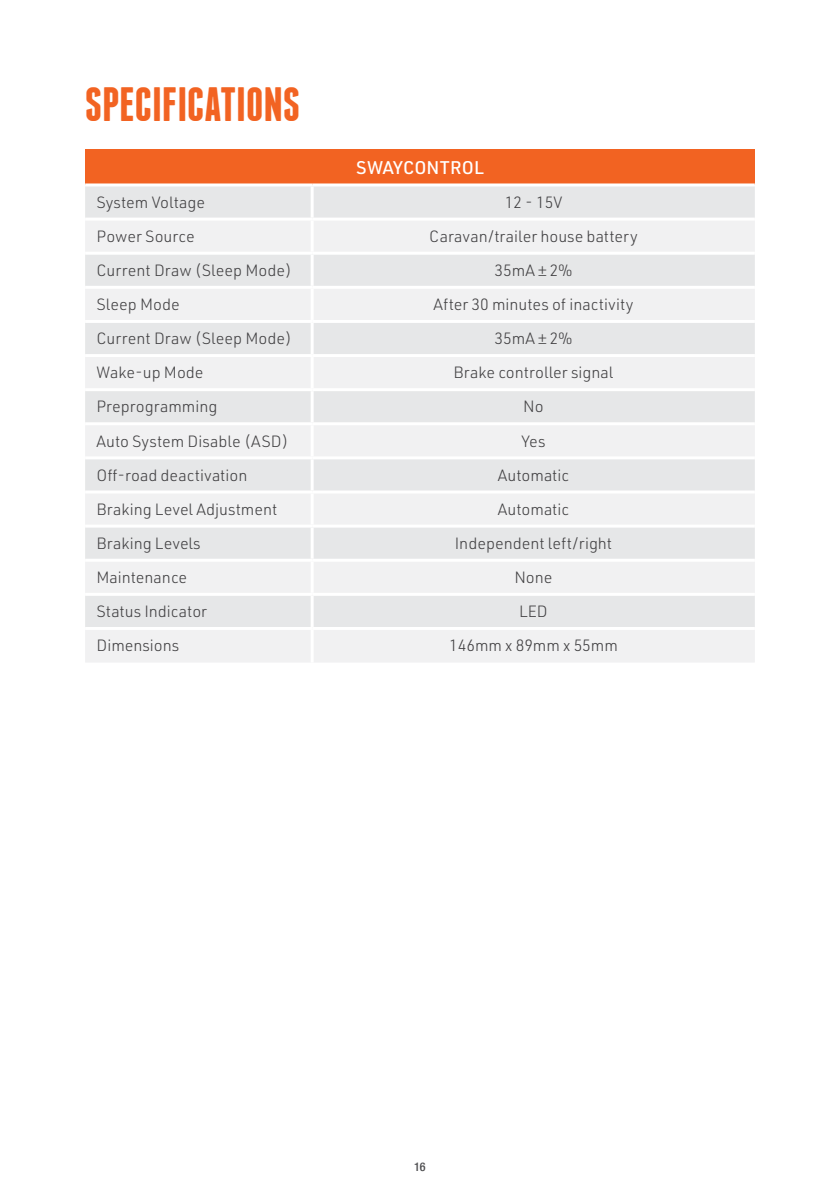
<style>
.page{position:relative;width:840px;height:1191px;background:#fff}
.page>*{position:absolute;margin:0;border:0;box-sizing:border-box;transform-origin:0 0}
.t1{font:700 48px "Franchise";color:#f26322}
.t2{font:500 18px "URWDIN";letter-spacing:.005em;color:#fff}
.t3{font:300 16px "URWDIN";color:#414042}
.t4{font:500 condensed 12px "Helvetica Neue LT";color:#4d4d4f}
</style>
<div class="page">
<div style="left:85px;top:149px;width:669px;height:36px;background:#f26322"></div>
<div style="left:85px;top:186px;width:669px;height:32px;background:#e6e7e8"></div>
<svg style="left:85px;top:221px;width:669px;height:441px;fill:#f1f1f2"></svg>
<hr style="left:85px;top:183px;width:227px;height:3px;background:#fff">
<hr style="left:312px;top:183px;width:442px;height:3px;background:#fff">
<hr style="left:310px;top:186px;width:3px;height:32px;background:#fff">
<hr style="left:310px;top:221px;width:3px;height:31px;background:#fff">
<hr style="left:85px;top:252px;width:227px;height:3px;background:#fff">
<hr style="left:312px;top:252px;width:442px;height:3px;background:#fff">
<hr style="left:310px;top:255px;width:3px;height:31px;background:#fff">
<hr style="left:85px;top:286px;width:227px;height:3px;background:#fff">
<hr style="left:312px;top:286px;width:442px;height:3px;background:#fff">
<hr style="left:310px;top:289px;width:3px;height:31px;background:#fff">
<hr style="left:85px;top:320px;width:227px;height:3px;background:#fff">
<hr style="left:312px;top:320px;width:442px;height:3px;background:#fff">
<hr style="left:310px;top:323px;width:3px;height:31px;background:#fff">
<hr style="left:85px;top:354px;width:227px;height:3px;background:#fff">
<hr style="left:312px;top:354px;width:442px;height:3px;background:#fff">
<hr style="left:310px;top:357px;width:3px;height:31px;background:#fff">
<hr style="left:85px;top:388px;width:227px;height:3px;background:#fff">
<hr style="left:312px;top:388px;width:442px;height:3px;background:#fff">
<hr style="left:310px;top:391px;width:3px;height:31px;background:#fff">
<hr style="left:85px;top:422px;width:227px;height:3px;background:#fff">
<hr style="left:312px;top:422px;width:442px;height:3px;background:#fff">
<hr style="left:310px;top:425px;width:3px;height:31px;background:#fff">
<hr style="left:85px;top:456px;width:227px;height:3px;background:#fff">
<hr style="left:312px;top:456px;width:442px;height:3px;background:#fff">
<hr style="left:310px;top:459px;width:3px;height:31px;background:#fff">
<hr style="left:85px;top:490px;width:227px;height:3px;background:#fff">
<hr style="left:312px;top:490px;width:442px;height:3px;background:#fff">
<hr style="left:310px;top:493px;width:3px;height:31px;background:#fff">
<hr style="left:85px;top:524px;width:227px;height:3px;background:#fff">
<hr style="left:312px;top:524px;width:442px;height:3px;background:#fff">
<hr style="left:310px;top:527px;width:3px;height:32px;background:#fff">
<hr style="left:85px;top:559px;width:227px;height:3px;background:#fff">
<hr style="left:312px;top:559px;width:442px;height:3px;background:#fff">
<hr style="left:310px;top:562px;width:3px;height:31px;background:#fff">
<hr style="left:85px;top:593px;width:227px;height:3px;background:#fff">
<hr style="left:312px;top:593px;width:442px;height:3px;background:#fff">
<hr style="left:310px;top:596px;width:3px;height:31px;background:#fff">
<hr style="left:85px;top:627px;width:227px;height:3px;background:#fff">
<hr style="left:312px;top:627px;width:442px;height:3px;background:#fff">
<hr style="left:310px;top:630px;width:3px;height:32px;background:#fff">
<h1 class="t1" style="left:85px;top:82px;width:216px">SPECIFICATIONS</h1>
<p class="t2" style="left:356px;top:155px;width:129px">SWAYCONTROL</p>
<p class="t3" style="left:96px;top:192px;width:110px">System Voltage</p>
<p class="t3" style="left:504px;top:192px;width:59px">12 - 15V</p>
<p class="t3" style="left:96px;top:226px;width:100px">Power Source</p>
<p class="t3" style="left:429px;top:226px;width:210px">Caravan/trailer house battery</p>
<p class="t3" style="left:96px;top:260px;width:197px">Current Draw (Sleep Mode)</p>
<p class="t3" style="left:494px;top:260px;width:79px">35mA ± 2%</p>
<p class="t3" style="left:96px;top:294px;width:85px">Sleep Mode</p>
<p class="t3" style="left:433px;top:294px;width:201px">After 30 minutes of inactivity</p>
<p class="t3" style="left:96px;top:328px;width:197px">Current Draw (Sleep Mode)</p>
<p class="t3" style="left:494px;top:328px;width:79px">35mA ± 2%</p>
<p class="t3" style="left:96px;top:362px;width:109px">Wake-up Mode</p>
<p class="t3" style="left:453px;top:362px;width:161px">Brake controller signal</p>
<p class="t3" style="left:96px;top:396px;width:122px">Preprogramming</p>
<p class="t3" style="left:523px;top:396px;width:22px">No</p>
<p class="t3" style="left:96px;top:430px;width:193px">Auto System Disable (ASD)</p>
<p class="t3" style="left:521px;top:430px;width:26px">Yes</p>
<p class="t3" style="left:96px;top:464px;width:152px">Off-road deactivation</p>
<p class="t3" style="left:497px;top:464px;width:73px">Automatic</p>
<p class="t3" style="left:96px;top:498px;width:182px">Braking Level Adjustment</p>
<p class="t3" style="left:497px;top:498px;width:73px">Automatic</p>
<p class="t3" style="left:96px;top:533px;width:106px">Braking Levels</p>
<p class="t3" style="left:454px;top:533px;width:159px">Independent left/right</p>
<p class="t3" style="left:96px;top:567px;width:92px">Maintenance</p>
<p class="t3" style="left:514px;top:567px;width:40px">None</p>
<p class="t3" style="left:96px;top:601px;width:112px">Status Indicator</p>
<p class="t3" style="left:519px;top:601px;width:30px">LED</p>
<p class="t3" style="left:96px;top:635px;width:84px">Dimensions</p>
<p class="t3" style="left:449px;top:635px;width:170px">146mm x 89mm x 55mm</p>
<p class="t4" style="left:414px;top:1159px;width:13px">16</p>
</div>
